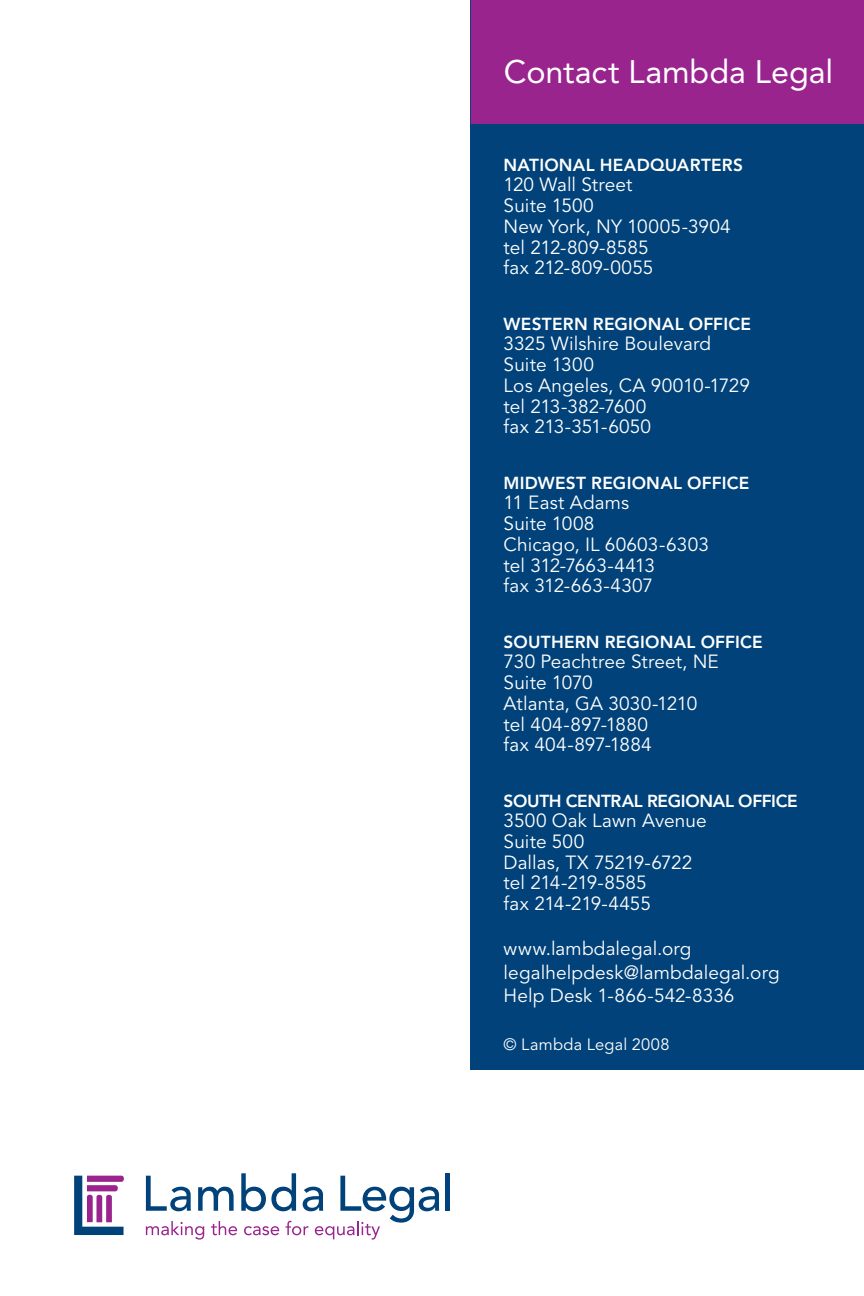
<style>
.page{position:relative;width:864px;height:1296px;background:#fff}
.page>*{position:absolute;margin:0;border:0;box-sizing:border-box;transform-origin:0 0}
.t1{font:32.4px "Avenir LT Std";color:#fff}
.t2{font:19px "Avenir LT Std";letter-spacing:.005em;color:#fff}
.t3{font:19px "Avenir LT Std";letter-spacing:-.015em;color:#fff}
.t4{font:800 17.2px "Avenir LT Std";letter-spacing:.01em;color:#fff}
.t5{font:16.4px "Avenir LT Std";letter-spacing:.015em;color:#fff}
</style>
<div class="page">
<hr style="left:445px;top:1173px;width:4px;height:38px;background:#004279">
<svg style="left:146px;top:1173px;width:293px;height:67px"></svg>
<svg style="left:74px;top:1176px;width:50px;height:59px"></svg>
<div style="left:471px;top:0;width:393px;height:1070px;background:#004279"></div>
<div style="left:472px;top:1px;width:391px;height:122px;background:#99248e"></div>
<div style="left:471px;top:0;width:393px;height:124px;border:2px solid #99248e"></div>
<p class="t1" style="left:504px;top:53px;width:331px">Contact Lambda Legal</p>
<p class="t4" style="left:504px;top:155px;width:13px">NAT</p>
<p class="t4" style="left:539px;top:155px;width:20px">IONA</p>
<p class="t4" style="left:586px;top:155px;width:40px">L HEAD</p>
<p class="t4" style="left:650px;top:155px;width:93px">QUARTE RS</p>
<p class="t2" style="left:504px;top:174px;width:130px">120 Wall Street</p>
<p class="t2" style="left:504px;top:195px;width:92px">Suite 1500</p>
<p class="t2" style="left:504px;top:215px;width:229px">New York, NY 10005-3904</p>
<p class="t2" style="left:504px;top:236px;width:146px">tel 212-809-8585</p>
<p class="t2" style="left:504px;top:257px;width:151px">fax 212-809-0055</p>
<p class="t4" style="left:504px;top:314px;width:29px">WESTE</p>
<p class="t4" style="left:563px;top:314px;width:85px">RN REGIONA</p>
<p class="t4" style="left:675px;top:314px;width:66px">L OFFICE</p>
<p class="t2" style="left:504px;top:333px;width:209px">3325 Wilshire Boulevard</p>
<p class="t2" style="left:504px;top:354px;width:92px">Suite 1300</p>
<p class="t2" style="left:504px;top:374px;width:248px">Los Angeles, CA 90010-1729</p>
<p class="t2" style="left:504px;top:395px;width:144px">tel 213-382-7600</p>
<p class="t2" style="left:504px;top:416px;width:149px">fax 213-351-6050</p>
<p class="t4" style="left:504px;top:472px;width:63px">MIDWEST</p>
<p class="t4" style="left:591px;top:472px;width:55px">REGIONA</p>
<p class="t4" style="left:673px;top:472px;width:66px">L OFFICE</p>
<p class="t2" style="left:504px;top:492px;width:127px">11 East Adams</p>
<p class="t2" style="left:504px;top:513px;width:92px">Suite 1008</p>
<p class="t2" style="left:504px;top:533px;width:207px">Chicago, IL 60603-6303</p>
<p class="t3" style="left:504px;top:554px;width:153px">tel 312-7663-4413</p>
<p class="t2" style="left:504px;top:575px;width:151px">fax 312-663-4307</p>
<p class="t4" style="left:504px;top:631px;width:13px">SOUT</p>
<p class="t4" style="left:551px;top:631px;width:109px">HERN REGIONA</p>
<p class="t4" style="left:687px;top:631px;width:66px">L OFFICE</p>
<p class="t2" style="left:504px;top:651px;width:217px">730 Peachtree Street, NE</p>
<p class="t2" style="left:504px;top:672px;width:90px">Suite 1070</p>
<p class="t2" style="left:504px;top:692px;width:195px">Atlanta, GA 3030-1210</p>
<p class="t2" style="left:504px;top:713px;width:146px">tel 404-897-1880</p>
<p class="t2" style="left:504px;top:734px;width:150px">fax 404-897-1884</p>
<p class="t4" style="left:504px;top:790px;width:13px">SOUT</p>
<p class="t4" style="left:549px;top:790px;width:29px">H CENT</p>
<p class="t4" style="left:611px;top:790px;width:89px">RAL REGIONA</p>
<p class="t4" style="left:725px;top:790px;width:62px">L OFFICE</p>
<p class="t2" style="left:504px;top:810px;width:205px">3500 Oak Lawn Avenue</p>
<p class="t2" style="left:504px;top:831px;width:82px">Suite 500</p>
<p class="t2" style="left:504px;top:851px;width:190px">Dallas, TX 75219-6722</p>
<p class="t2" style="left:504px;top:872px;width:145px">tel 214-219-8585</p>
<p class="t2" style="left:504px;top:893px;width:149px">fax 214-219-4455</p>
<p class="t2" style="left:504px;top:938px;width:189px">www.lambdalegal.org</p>
<p class="t2" style="left:504px;top:961px;width:278px">legalhelpdesk@lambdalegal.org</p>
<p class="t2" style="left:504px;top:985px;width:232px">Help Desk 1-866-542-8336</p>
<p class="t5" style="left:504px;top:1035px;width:167px">© Lambda Legal 2008</p>
</div>
